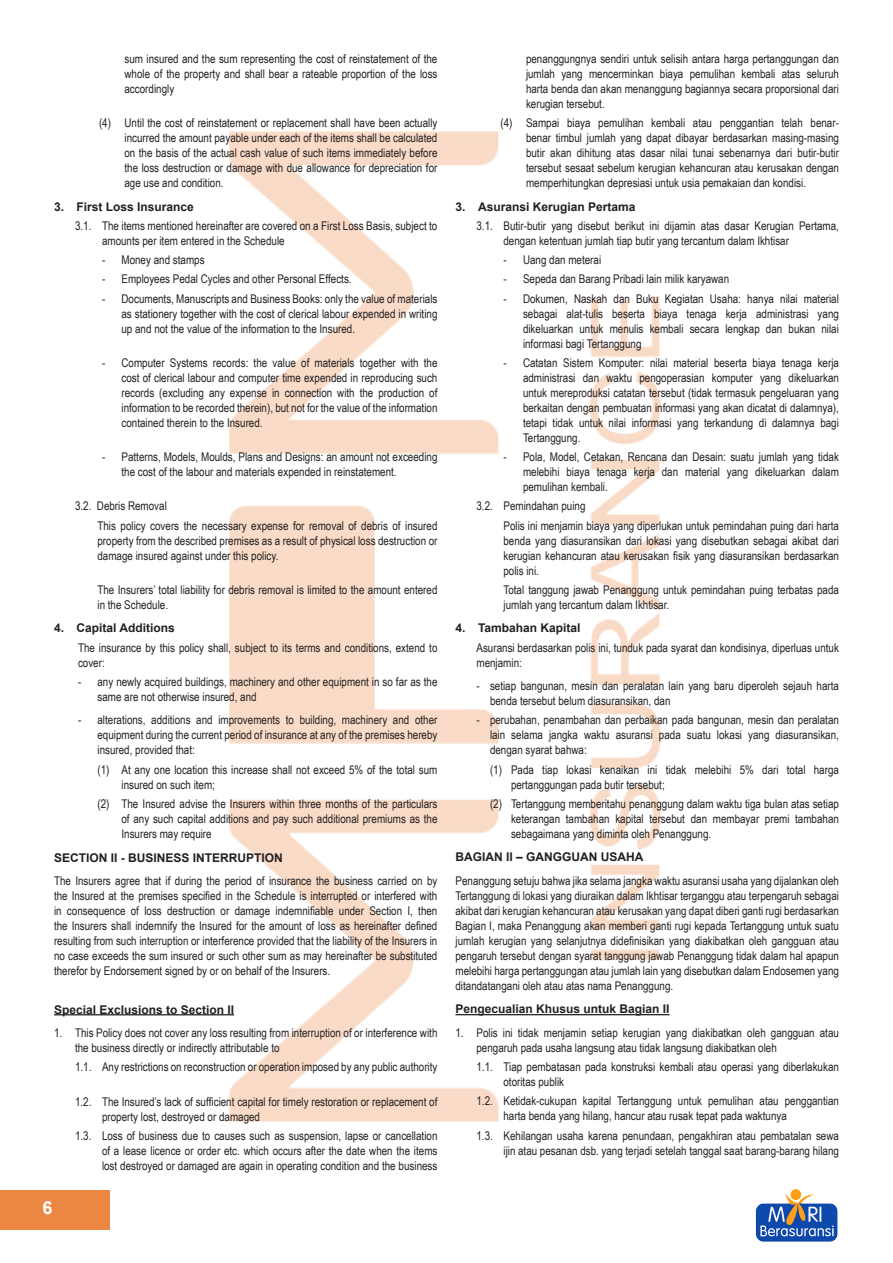
<style>
.page{position:relative;width:893px;height:1263px;background:#fff}
.page>*{position:absolute;margin:0;border:0;box-sizing:border-box;transform-origin:0 0}
.t1{font:700 18px "Arial";color:#fff}
.t2{font:12px/15px "Arial Narrow";color:#231f20;text-align:justify}
.t3{font:700 12px "Arial";color:#231f20}
</style>
<div class="page">
<div style="left:0;top:1190px;width:109px;height:40px;background:#eb8743"></div>
<img style="left:755px;top:1189px;width:83px;height:53px">
<img style="left:217px;top:131px;width:453px;height:991px">
<hr style="left:455px;top:1014px;width:214px;height:1px;background:#231f20">
<hr style="left:54px;top:1014px;width:180px;height:1px;background:#231f20">
<p class="t2" style="left:124px;top:51px;width:314px">sum insured and the sum representing the cost of reinstatement of the whole of the property and shall bear a rateable proportion of the loss accordingly</p>
<p class="t2" style="left:124px;top:115px;width:314px;text-indent:-26px">(4) Until the cost of reinstatement or replacement shall have been actually incurred the amount payable under each of the items shall be calculated on the basis of the actual cash value of such items immediately before the loss destruction or damage with due allowance for depreciation for age use and condition.</p>
<p class="t3" style="left:54px;top:198px;width:141px">3. First Loss Insurance</p>
<p class="t2" style="left:102px;top:218px;width:337px;text-indent:-27px">3.1. The items mentioned hereinafter are covered on a First Loss Basis, subject to amounts per item entered in the Schedule</p>
<p class="t2" style="left:102px;top:252px;width:104px">- Money and stamps</p>
<p class="t2" style="left:102px;top:271px;width:251px">- Employees Pedal Cycles and other Personal Effects.</p>
<p class="t2" style="left:122px;top:290px;width:317px;text-indent:-20px">- Documents, Manuscripts and Business Books: only the value of materials as stationery together with the cost of clerical labour expended in writing up and not the value of the information to the Insured.</p>
<p class="t2" style="left:122px;top:355px;width:317px;text-indent:-20px">- Computer Systems records: the value of materials together with the cost of clerical labour and computer time expended in reproducing such records (excluding any expense in connection with the production of information to be recorded therein), but not for the value of the information contained therein to the Insured.</p>
<p class="t2" style="left:122px;top:449px;width:317px;text-indent:-20px">- Patterns, Models, Moulds, Plans and Designs: an amount not exceeding the cost of the labour and materials expended in reinstatement.</p>
<p class="t2" style="left:75px;top:498px;width:93px">3.2. Debris Removal</p>
<p class="t2" style="left:98px;top:517px;width:341px">This policy covers the necessary expense for removal of debris of insured property from the described premises as a result of physical loss destruction or damage insured against under this policy.</p>
<p class="t2" style="left:98px;top:582px;width:341px">The Insurers’ total liability for debris removal is limited to the amount entered in the Schedule.</p>
<p class="t3" style="left:54px;top:620px;width:122px">4. Capital Additions</p>
<p class="t2" style="left:78px;top:639px;width:361px">The insurance by this policy shall, subject to its terms and conditions, extend to cover:</p>
<p class="t2" style="left:98px;top:674px;width:341px;text-indent:-20px">- any newly acquired buildings, machinery and other equipment in so far as the same are not otherwise insured, and</p>
<p class="t2" style="left:98px;top:712px;width:341px;text-indent:-20px">- alterations, additions and improvements to building, machinery and other equipment during the current period of insurance at any of the premises hereby insured, provided that:</p>
<p class="t2" style="left:122px;top:761px;width:317px;text-indent:-24px">(1) At any one location this increase shall not exceed 5% of the total sum insured on such item;</p>
<p class="t2" style="left:122px;top:796px;width:317px;text-indent:-24px">(2) The Insured advise the Insurers within three months of the particulars of any such capital additions and pay such additional premiums as the Insurers may require</p>
<p class="t3" style="left:54px;top:849px;width:230px">SECTION II - BUSINESS INTERRUPTION</p>
<p class="t2" style="left:54px;top:873px;width:385px">The Insurers agree that if during the period of insurance the business carried on by the Insured at the premises specified in the Schedule is interrupted or interfered with in consequence of loss destruction or damage indemnifiable under Section I, then the Insurers shall indemnify the Insured for the amount of loss as hereinafter defined resulting from such interruption or interference provided that the liability of the Insurers in no case exceeds the sum insured or such other sum as may hereinafter be substituted therefor by Endorsement signed by or on behalf of the Insurers.</p>
<p class="t3" style="left:54px;top:1001px;width:182px">Special Exclusions to Section II</p>
<p class="t2" style="left:75px;top:1025px;width:364px;text-indent:-21px">1. This Policy does not cover any loss resulting from interruption of or interference with the business directly or indirectly attributable to</p>
<p class="t2" style="left:75px;top:1059px;width:364px">1.1. Any restrictions on reconstruction or operation imposed by any public authority</p>
<p class="t2" style="left:102px;top:1093px;width:337px;text-indent:-27px">1.2. The Insured’s lack of sufficient capital for timely restoration or replacement of property lost, destroyed or damaged</p>
<p class="t2" style="left:102px;top:1127px;width:337px;text-indent:-27px">1.3. Loss of business due to causes such as suspension, lapse or cancellation of a lease licence or order etc. which occurs after the date when the items lost destroyed or damaged are again in operating condition and the business</p>
<h1 class="t1" style="left:43px;top:1196px;width:12px">6</h1>
<p class="t2" style="left:526px;top:51px;width:314px">penanggungnya sendiri untuk selisih antara harga pertanggungan dan jumlah yang mencerminkan biaya pemulihan kembali atas seluruh harta benda dan akan menanggung bagiannya secara proporsional dari kerugian tersebut.</p>
<p class="t2" style="left:526px;top:115px;width:314px;text-indent:-26px">(4) Sampai biaya pemulihan kembali atau penggantian telah benar&shy;benar timbul jumlah yang dapat dibayar berdasarkan masing-masing butir akan dihitung atas dasar nilai tunai sebenarnya dari butir-butir tersebut sesaat sebelum kerugian kehancuran atau kerusakan dengan memperhitungkan depresiasi untuk usia pemakaian dan kondisi.</p>
<p class="t3" style="left:455px;top:198px;width:181px">3. Asuransi Kerugian Pertama</p>
<p class="t2" style="left:503px;top:218px;width:337px;text-indent:-27px">3.1. Butir-butir yang disebut berikut ini dijamin atas dasar Kerugian Pertama, dengan ketentuan jumlah tiap butir yang tercantum dalam Ikhtisar</p>
<p class="t2" style="left:503px;top:252px;width:99px">- Uang dan meterai</p>
<p class="t2" style="left:503px;top:271px;width:227px">- Sepeda dan Barang Pribadi lain milik karyawan</p>
<p class="t2" style="left:523px;top:290px;width:317px;text-indent:-20px">- Dokumen, Naskah dan Buku Kegiatan Usaha: hanya nilai material sebagai alat-tulis beserta biaya tenaga kerja administrasi yang dikeluarkan untuk menulis kembali secara lengkap dan bukan nilai informasi bagi Tertanggung</p>
<p class="t2" style="left:523px;top:355px;width:317px;text-indent:-20px">- Catatan Sistem Komputer: nilai material beserta biaya tenaga kerja administrasi dan waktu pengoperasian komputer yang dikeluarkan untuk mereproduksi catatan tersebut (tidak termasuk pengeluaran yang berkaitan dengan pembuatan informasi yang akan dicatat di dalamnya), tetapi tidak untuk nilai informasi yang terkandung di dalamnya bagi Tertanggung.</p>
<p class="t2" style="left:523px;top:449px;width:317px;text-indent:-20px">- Pola, Model, Cetakan, Rencana dan Desain: suatu jumlah yang tidak melebihi biaya tenaga kerja dan material yang dikeluarkan dalam pemulihan kembali.</p>
<p class="t2" style="left:476px;top:498px;width:111px">3.2. Pemindahan puing</p>
<p class="t2" style="left:503px;top:517px;width:337px">Polis ini menjamin biaya yang diperlukan untuk pemindahan puing dari harta benda yang diasuransikan dari lokasi yang disebutkan sebagai akibat dari kerugian kehancuran atau kerusakan fisik yang diasuransikan berdasarkan polis ini.</p>
<p class="t2" style="left:503px;top:582px;width:337px">Total tanggung jawab Penanggung untuk pemindahan puing terbatas pada jumlah yang tercantum dalam Ikhtisar.</p>
<p class="t3" style="left:455px;top:620px;width:126px">4. Tambahan Kapital</p>
<p class="t2" style="left:476px;top:639px;width:364px">Asuransi berdasarkan polis ini, tunduk pada syarat dan kondisinya, diperluas untuk menjamin:</p>
<p class="t2" style="left:490px;top:678px;width:350px;text-indent:-14px">- setiap bangunan, mesin dan peralatan lain yang baru diperoleh sejauh harta benda tersebut belum diasuransikan, dan</p>
<p class="t2" style="left:490px;top:712px;width:350px;text-indent:-14px">- perubahan, penambahan dan perbaikan pada bangunan, mesin dan peralatan lain selama jangka waktu asuransi pada suatu lokasi yang diasuransikan, dengan syarat bahwa:</p>
<p class="t2" style="left:511px;top:761px;width:329px;text-indent:-21px">(1) Pada tiap lokasi kenaikan ini tidak melebihi 5% dari total harga pertanggungan pada butir tersebut;</p>
<p class="t2" style="left:511px;top:796px;width:329px;text-indent:-21px">(2) Tertanggung memberitahu penanggung dalam waktu tiga bulan atas setiap keterangan tambahan kapital tersebut dan membayar premi tambahan sebagaimana yang diminta oleh Penanggung.</p>
<p class="t3" style="left:455px;top:849px;width:190px">BAGIAN II – GANGGUAN USAHA</p>
<p class="t2" style="left:455px;top:873px;width:385px">Penanggung setuju bahwa jika selama jangka waktu asuransi usaha yang dijalankan oleh Tertanggung di lokasi yang diuraikan dalam Ikhtisar terganggu atau terpengaruh sebagai akibat dari kerugian kehancuran atau kerusakan yang dapat diberi ganti rugi berdasarkan Bagian I, maka Penanggung akan memberi ganti rugi kepada Tertanggung untuk suatu jumlah kerugian yang selanjutnya didefinisikan yang diakibatkan oleh gangguan atau pengaruh tersebut dengan syarat tanggung jawab Penanggung tidak dalam hal apapun melebihi harga pertanggungan atau jumlah lain yang disebutkan dalam Endosemen yang ditandatangani oleh atau atas nama Penanggung.</p>
<p class="t3" style="left:455px;top:1001px;width:216px">Pengecualian Khusus untuk Bagian II</p>
<p class="t2" style="left:476px;top:1025px;width:364px;text-indent:-21px">1. Polis ini tidak menjamin setiap kerugian yang diakibatkan oleh gangguan atau pengaruh pada usaha langsung atau tidak langsung diakibatkan oleh</p>
<p class="t2" style="left:503px;top:1059px;width:337px;text-indent:-27px">1.1. Tiap pembatasan pada konstruksi kembali atau operasi yang diberlakukan otoritas publik</p>
<p class="t2" style="left:503px;top:1093px;width:337px;text-indent:-27px">1.2. Ketidak-cukupan kapital Tertanggung untuk pemulihan atau penggantian harta benda yang hilang, hancur atau rusak tepat pada waktunya</p>
<p class="t2" style="left:476px;top:1127px;width:364px;text-align:right">1.3. Kehilangan usaha karena penundaan, pengakhiran atau pembatalan sewa ijin atau pesanan dsb. yang terjadi setelah tanggal saat barang-barang hilang</p>
</div>
